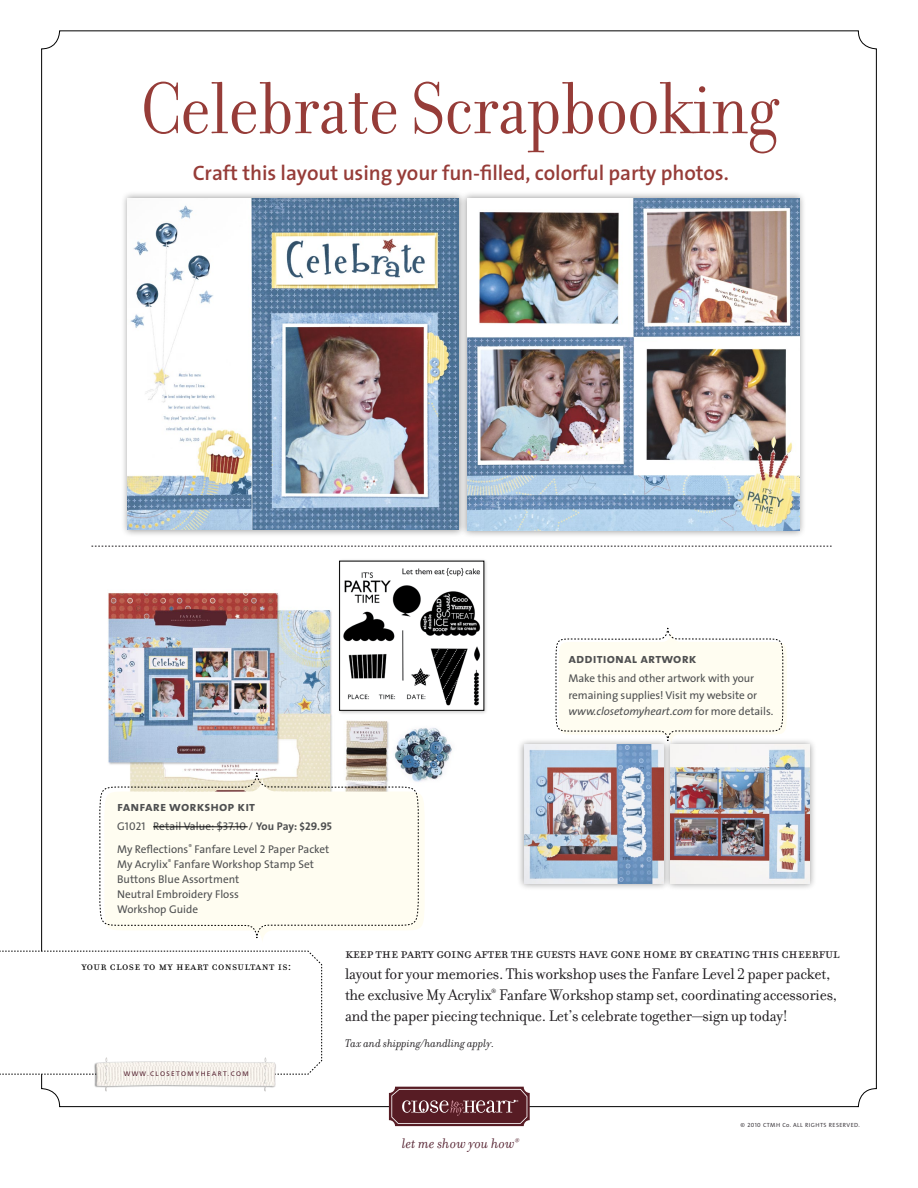
<style>
.page{position:relative;width:918px;height:1188px;background:#fff}
.page>*{position:absolute;margin:0;border:0;box-sizing:border-box;transform-origin:0 0}
.bodytext_main1{font:79.5px "Filosofia Grand Lining";letter-spacing:-.005em;color:#963c38}
.bodytext_main1-2{font:600 21px "The Sans";letter-spacing:-.005em;color:#963c38}
.bodytext_main1-3{font:16.5px/21px "Filosofia Regular Lining";letter-spacing:-.02em;color:#1d1a1d}
.t1{font:15px "Filosofia Italic Lining";letter-spacing:.005em;color:#562432}
.t2{font:13.5px "The Sans Bold Caps";letter-spacing:.01em;color:#4f5051}
.t3{font:13.5px "Filosofia SC";letter-spacing:.03em;color:#000}
.bodytext_main1-4{font:12px "Filosofia Italic Lining";color:#1d1a1d}
.t4{font:11.25px/16.5px "The Sans";color:#4f5051}
.t5{font:6.6px "Frutiger";letter-spacing:.2em;color:#562432}
.t6{font:6px "The Sans";letter-spacing:.075em;color:#3f3b40}
.s1{font-style:italic}
.s2{font-family:"The Sans Caps"}
.s3{font-weight:700}
.s4{font-family:"The Sans Bold Caps"}
.s5{font-family:"Filosofia SC"}
</style>
<div class="page">
<svg style="left:389px;top:1087px;width:141px;height:39px;background:#6f3d44"></svg>
<svg style="left:0;top:951px;width:322px;height:124px"></svg>
<img style="left:91px;top:1054px;width:194px;height:38px">
<svg style="left:92px;top:546px;width:740px;height:1px"></svg>
<svg style="left:556px;top:628px;width:231px;height:109px"></svg>
<div style="left:120px;top:191px;width:346px;height:346px;background:#000;opacity:.4"></div>
<img style="left:128px;top:198px;width:331px;height:332px">
<div style="left:460px;top:191px;width:347px;height:347px;background:#000;opacity:.4"></div>
<img style="left:467px;top:198px;width:333px;height:333px">
<div style="left:517px;top:737px;width:154px;height:154px;background:#000;opacity:.4"></div>
<img style="left:524px;top:745px;width:139px;height:139px">
<div style="left:664px;top:737px;width:153px;height:154px;background:#000;opacity:.4"></div>
<img style="left:671px;top:745px;width:139px;height:138px">
<img style="left:108px;top:592px;width:344px;height:188px">
<svg style="left:256px;top:777px;width:169px;height:163px"></svg>
<svg style="left:100px;top:773px;width:319px;height:165px"></svg>
<div style="left:337px;top:559px;width:152px;height:156px;background:#000;opacity:.22"></div>
<img style="left:341px;top:563px;width:141px;height:146px">
<div style="left:339px;top:561px;width:145px;height:150px;border:1px solid #000"></div>
<hr style="left:153px;top:827px;width:95px;height:1px;background:#000">
<p class="bodytext_main1" style="left:140px;top:66px;width:639px">Celebrate Scrapbooking</p>
<p class="bodytext_main1-2" style="left:193px;top:155px;width:538px">Craft this layout using your fun-filled, colorful party photos.</p>
<p class="t2" style="left:568px;top:647px;width:130px">additional artwork</p>
<p class="t4" style="left:568px;top:670px;width:206px">Make this and other artwork with your remaining supplies! Visit my website or <span class="s1">www.closetomyheart.com</span> for more details.</p>
<p class="t2" style="left:117px;top:795px;width:140px">fanfare workshop kit</p>
<p class="t4" style="left:117px;top:818px;width:217px">G<span class="s2">1021</span> Retail Value: <span class="s2">$37.10 /</span> <span class="s3">You Pay: $</span><span class="s4">29.95</span></p>
<p class="t4" style="left:117px;top:840px;width:214px">My Reflections<sup>®</sup> Fanfare Level <span class="s2">2</span> Paper Packet</p>
<p class="t4" style="left:117px;top:855px;width:198px">My Acrylix<sup>®</sup> Fanfare Workshop Stamp Set</p>
<p class="t4" style="left:117px;top:870px;width:124px">Buttons Blue Assortment</p>
<p class="t4" style="left:117px;top:885px;width:123px">Neutral Embroidery Floss</p>
<p class="t4" style="left:117px;top:900px;width:82px">Workshop Guide</p>
<p class="t3" style="left:81px;top:958px;width:212px">your close to my heart consultant is:</p>
<p class="t5" style="left:124px;top:1070px;width:126px">WWW.CLOSETOMYHEART.COM</p>
<p class="bodytext_main1-3" style="left:345px;top:943px;width:496px"><span class="s5">keep the party going after the guests have gone home by creating this cheerful </span>layout for your memories. This workshop uses the Fanfare Level 2 paper packet, the exclusive My Acrylix<sup>®</sup> Fanfare Workshop stamp set, coordinating accessories, and the paper piecing technique. Let’s celebrate together—sign up today!</p>
<p class="bodytext_main1-4" style="left:345px;top:1037px;width:151px">Tax and shipping/handling apply.</p>
<p class="t1" style="left:402px;top:1136px;width:119px">let me show you how<sup>®</sup></p>
<p class="t6" style="left:741px;top:1120px;width:121px">© <span class="s2">2010</span> CTMH Co. ALL RIGHTS RESERVED.</p>
</div>
